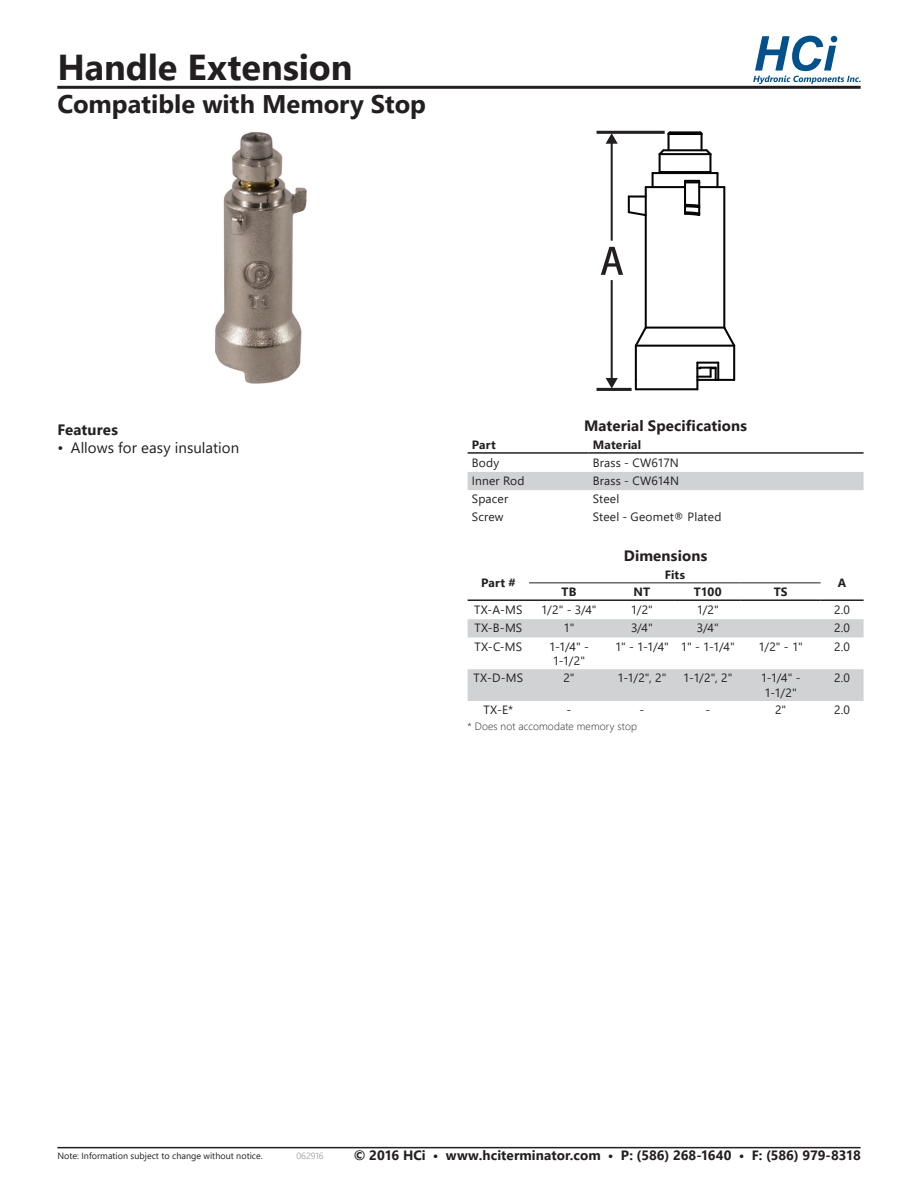
<style>
.page{position:relative;width:918px;height:1188px;background:#fff}
.page>*{position:absolute;margin:0;border:0;box-sizing:border-box;transform-origin:0 0}
.Header_1{font:700 36px "Segoe UI";color:#231f20}
.Header_2{font:700 25.5px "Segoe UI";color:#231f20}
.Header_3__Feat__Appr{font:700 15px "Segoe UI";letter-spacing:.01em;color:#231f20}
.t1{font:15px "Segoe UI";letter-spacing:.005em;color:#231f20}
.t2{font:700 13.5px "Segoe UI";letter-spacing:.005em;color:#231f20}
.t3{font:12px/14.4px "Segoe UI";letter-spacing:.015em;color:#231f20;text-align:center}
.t4{font:700 12px "Segoe UI";letter-spacing:.015em;color:#231f20}
.t5{font:300 10.5px "Segoe UI";letter-spacing:.015em;color:#231f20}
.t6{font:9px "Segoe UI";color:#231f20}
.Revision_Stamp{font:300 9px "Segoe UI";color:#939598}
</style>
<div class="page">
<svg style="left:753px;top:36px;width:108px;height:48px"></svg>
<hr style="left:57px;top:86px;width:804px;height:3px;background:#231f20">
<hr style="left:57px;top:1147px;width:804px;height:1px;background:#231f20">
<img style="left:215px;top:132px;width:92px;height:252px">
<hr style="left:660px;top:171px;width:50px;height:2px;background:#040503">
<hr style="left:660px;top:153px;width:50px;height:2px;background:#040503">
<hr style="left:663px;top:149px;width:44px;height:2px;background:#040503">
<hr style="left:669px;top:133px;width:33px;height:2px;background:#040503">
<hr style="left:670px;top:131px;width:30px;height:2px;background:#040503">
<hr style="left:646px;top:186px;width:39px;height:2px;background:#040503">
<hr style="left:699px;top:186px;width:25px;height:2px;background:#040503">
<hr style="left:646px;top:327px;width:78px;height:2px;background:#040503">
<hr style="left:653px;top:172px;width:64px;height:2px;background:#040503">
<hr style="left:636px;top:388px;width:61px;height:2px;background:#040503">
<svg style="left:635px;top:380px;width:2px;height:9px"></svg>
<hr style="left:696px;top:363px;width:2px;height:26px;background:#040503">
<hr style="left:636px;top:345px;width:98px;height:2px;background:#040503">
<hr style="left:697px;top:362px;width:21px;height:2px;background:#040503">
<hr style="left:684px;top:182px;width:2px;height:23px;background:#040503">
<svg style="left:684px;top:180px;width:16px;height:3px"></svg>
<hr style="left:698px;top:182px;width:2px;height:24px;background:#040503">
<svg style="left:684px;top:203px;width:17px;height:13px"></svg>
<svg style="left:627px;top:196px;width:18px;height:21px"></svg>
<svg style="left:698px;top:363px;width:36px;height:18px"></svg>
<svg style="left:695px;top:131px;width:17px;height:41px"></svg>
<hr style="left:723px;top:187px;width:2px;height:141px;background:#040503">
<hr style="left:645px;top:187px;width:2px;height:141px;background:#040503">
<svg style="left:634px;top:325px;width:15px;height:23px"></svg>
<svg style="left:722px;top:325px;width:14px;height:23px"></svg>
<hr style="left:716px;top:173px;width:3px;height:14px;background:#040503">
<svg style="left:652px;top:130px;width:23px;height:57px"></svg>
<hr style="left:733px;top:346px;width:2px;height:34px;background:#040503">
<hr style="left:635px;top:346px;width:2px;height:34px;background:#040503">
<svg style="left:601px;top:247px;width:22px;height:28px"></svg>
<hr style="left:611px;top:280px;width:2px;height:100px;background:#231f20">
<svg style="left:606px;top:378px;width:12px;height:10px"></svg>
<hr style="left:597px;top:388px;width:35px;height:3px;background:#231f20">
<hr style="left:611px;top:142px;width:2px;height:99px;background:#231f20">
<svg style="left:606px;top:134px;width:12px;height:10px"></svg>
<hr style="left:597px;top:131px;width:68px;height:3px;background:#231f20">
<div style="left:468px;top:472px;width:396px;height:18px;background:#d1d2d4"></div>
<hr style="left:468px;top:452px;width:121px;height:2px;background:#231f20">
<hr style="left:589px;top:452px;width:275px;height:2px;background:#231f20">
<div style="left:468px;top:619px;width:396px;height:18px;background:#d1d2d4"></div>
<div style="left:468px;top:669px;width:396px;height:32px;background:#d1d2d4"></div>
<hr style="left:468px;top:599px;width:61px;height:2px;background:#231f20">
<hr style="left:529px;top:599px;width:80px;height:2px;background:#231f20">
<hr style="left:609px;top:599px;width:66px;height:2px;background:#231f20">
<hr style="left:675px;top:599px;width:66px;height:2px;background:#231f20">
<hr style="left:741px;top:599px;width:80px;height:2px;background:#231f20">
<hr style="left:821px;top:599px;width:43px;height:2px;background:#231f20">
<hr style="left:529px;top:583px;width:80px;height:1px;background:#231f20">
<hr style="left:609px;top:583px;width:66px;height:1px;background:#231f20">
<hr style="left:675px;top:583px;width:66px;height:1px;background:#231f20">
<hr style="left:741px;top:583px;width:80px;height:1px;background:#231f20">
<p class="Header_1" style="left:57px;top:38px;width:297px">Handle Extension</p>
<p class="Header_2" style="left:57px;top:84px;width:370px">Compatible with Memory Stop</p>
<p class="Header_3__Feat__Appr" style="left:57px;top:418px;width:62px">Features</p>
<p class="t1" style="left:57px;top:436px;width:183px">• Allows for easy insulation</p>
<p class="Header_3__Feat__Appr" style="left:584px;top:414px;width:165px">Material Specifications</p>
<p class="t4" style="left:472px;top:435px;width:25px">Part</p>
<p class="t4" style="left:593px;top:435px;width:50px">Material</p>
<p class="t3" style="left:472px;top:455px;width:29px">Body</p>
<p class="t3" style="left:593px;top:455px;width:87px">Brass - CW617N</p>
<p class="t3" style="left:472px;top:473px;width:54px">Inner Rod</p>
<p class="t3" style="left:593px;top:473px;width:88px">Brass - CW614N</p>
<p class="t3" style="left:472px;top:492px;width:38px">Spacer</p>
<p class="t3" style="left:593px;top:492px;width:28px">Steel</p>
<p class="t3" style="left:472px;top:509px;width:33px">Screw</p>
<p class="t3" style="left:593px;top:509px;width:130px">Steel - Geomet® Plated</p>
<p class="Header_3__Feat__Appr" style="left:624px;top:544px;width:85px">Dimensions</p>
<p class="t4" style="left:481px;top:573px;width:36px">Part #</p>
<p class="t4" style="left:665px;top:565px;width:22px">Fits</p>
<p class="t4" style="left:562px;top:582px;width:16px">TB</p>
<p class="t4" style="left:634px;top:582px;width:18px">NT</p>
<p class="t4" style="left:694px;top:582px;width:29px">T100</p>
<p class="t4" style="left:774px;top:582px;width:15px">TS</p>
<p class="t4" style="left:838px;top:573px;width:10px">A</p>
<p class="t3" style="left:474px;top:602px;width:50px">TX-A-MS</p>
<p class="t3" style="left:541px;top:602px;width:57px">1/2" - 3/4"</p>
<p class="t3" style="left:631px;top:602px;width:24px">1/2"</p>
<p class="t3" style="left:697px;top:602px;width:24px">1/2"</p>
<p class="t3" style="left:834px;top:602px;width:17px">2.0</p>
<p class="t3" style="left:474px;top:621px;width:49px">TX-B-MS</p>
<p class="t3" style="left:564px;top:621px;width:12px">1"</p>
<p class="t3" style="left:631px;top:621px;width:23px">3/4"</p>
<p class="t3" style="left:697px;top:621px;width:23px">3/4"</p>
<p class="t3" style="left:834px;top:621px;width:17px">2.0</p>
<p class="t3" style="left:474px;top:639px;width:49px">TX-C-MS</p>
<p class="t3" style="left:549px;top:639px;width:41px">1-1/4" -<br>1-1/2"</p>
<p class="t3" style="left:615px;top:639px;width:121px">1" - 1-1/4" 1" - 1-1/4"</p>
<p class="t3" style="left:759px;top:639px;width:46px">1/2" - 1"</p>
<p class="t3" style="left:834px;top:639px;width:17px">2.0</p>
<p class="t3" style="left:474px;top:671px;width:51px">TX-D-MS</p>
<p class="t3" style="left:563px;top:671px;width:13px">2"</p>
<p class="t3" style="left:617px;top:671px;width:51px">1-1/2", 2"</p>
<p class="t3" style="left:683px;top:671px;width:51px">1-1/2", 2"</p>
<p class="t3" style="left:761px;top:671px;width:41px">1-1/4" -<br>1-1/2"</p>
<p class="t3" style="left:834px;top:671px;width:17px">2.0</p>
<p class="t3" style="left:484px;top:702px;width:31px">TX-E*</p>
<p class="t3" style="left:567px;top:702px;width:6px">-</p>
<p class="t3" style="left:640px;top:702px;width:6px">-</p>
<p class="t3" style="left:705px;top:702px;width:6px">-</p>
<p class="t3" style="left:775px;top:702px;width:13px">2"</p>
<p class="t3" style="left:834px;top:702px;width:17px">2.0</p>
<p class="t5" style="left:468px;top:718px;width:171px">* Does not accomodate memory stop</p>
<p class="t6" style="left:57px;top:1148px;width:207px">Note: Information subject to change without notice.</p>
<p class="Revision_Stamp" style="left:297px;top:1148px;width:29px">062916</p>
<p class="t2" style="left:354px;top:1144px;width:509px">© 2016 HCi • www.hciterminator.com • P: (586) 268-1640 • F: (586) 979-8318</p>
</div>
